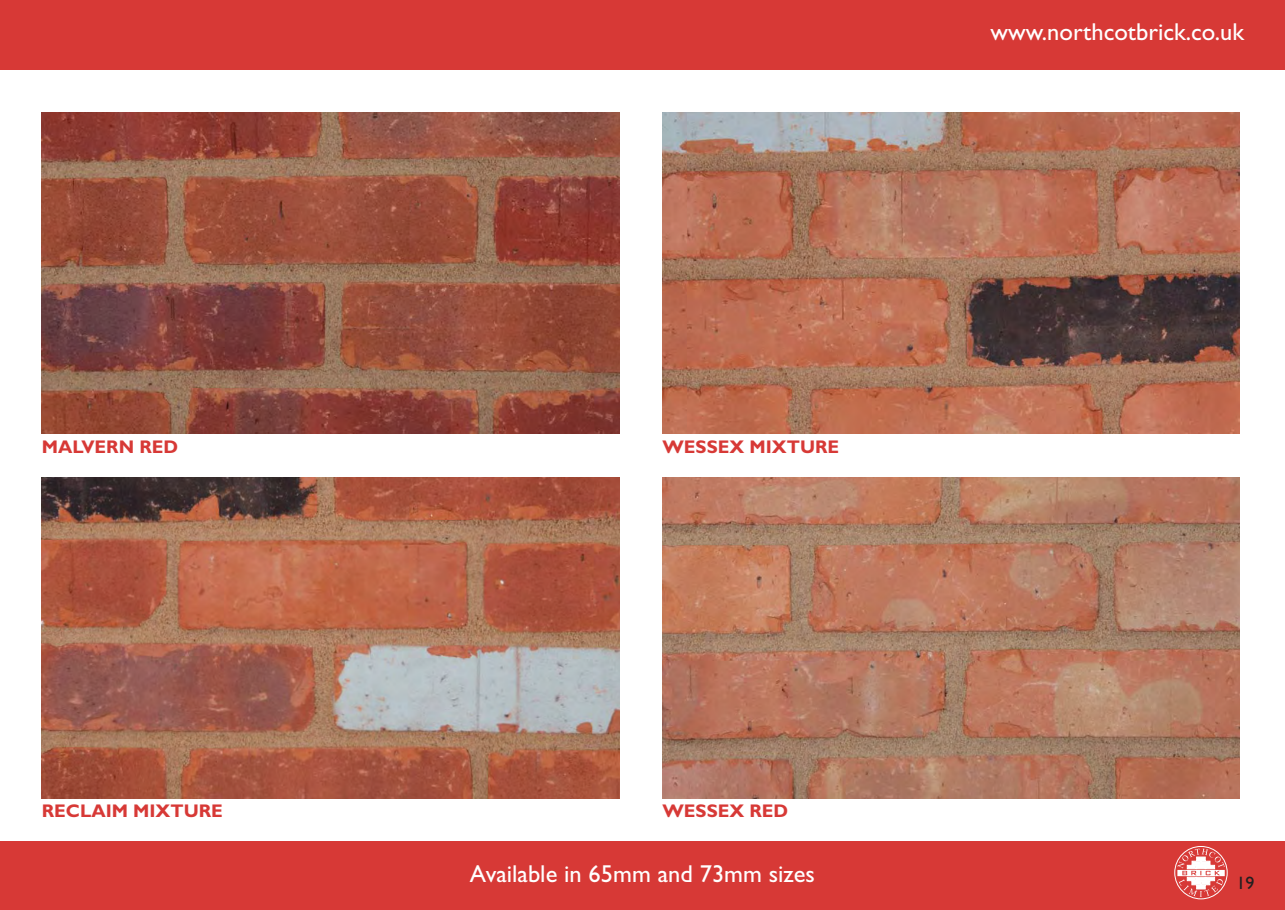
<style>
.page{position:relative;width:1285px;height:910px;background:#fff}
.page>*{position:absolute;margin:0;border:0;box-sizing:border-box;transform-origin:0 0}
.t1{font:24.45px "Gill Sans";color:#fff}
.t2{font:700 18.3px "Gill Sans";color:#d73936}
.t3{font:18px "Gill Sans";color:#231f20}
</style>
<div class="page">
<img style="left:42px;top:113px;width:577px;height:321px">
<img style="left:42px;top:477px;width:577px;height:321px">
<img style="left:662px;top:113px;width:577px;height:321px">
<img style="left:662px;top:477px;width:577px;height:321px">
<div style="left:0;top:0;width:1284px;height:69px;background:#d73936"></div>
<div style="left:0;top:841px;width:1284px;height:69px;background:#d73936"></div>
<svg style="left:1176px;top:848px;width:48px;height:49px"></svg>
<div style="left:1173px;top:846px;width:54px;height:53px;border:1px solid #fff;border-radius:50%"></div>
<p class="t2" style="left:42px;top:440px;width:138px">MALVERN RED</p>
<p class="t2" style="left:42px;top:804px;width:183px">RECLAIM MIXTURE</p>
<p class="t1" style="left:990px;top:23px;width:255px">www.northcotbrick.co.uk</p>
<p class="t2" style="left:662px;top:440px;width:178px">WESSEX MIXTURE</p>
<p class="t2" style="left:662px;top:804px;width:127px">WESSEX RED</p>
<p class="t1" style="left:470px;top:865px;width:346px">Available in 65mm and 73mm sizes</p>
<p class="t3" style="left:1236px;top:876px;width:19px">19</p>
</div>
